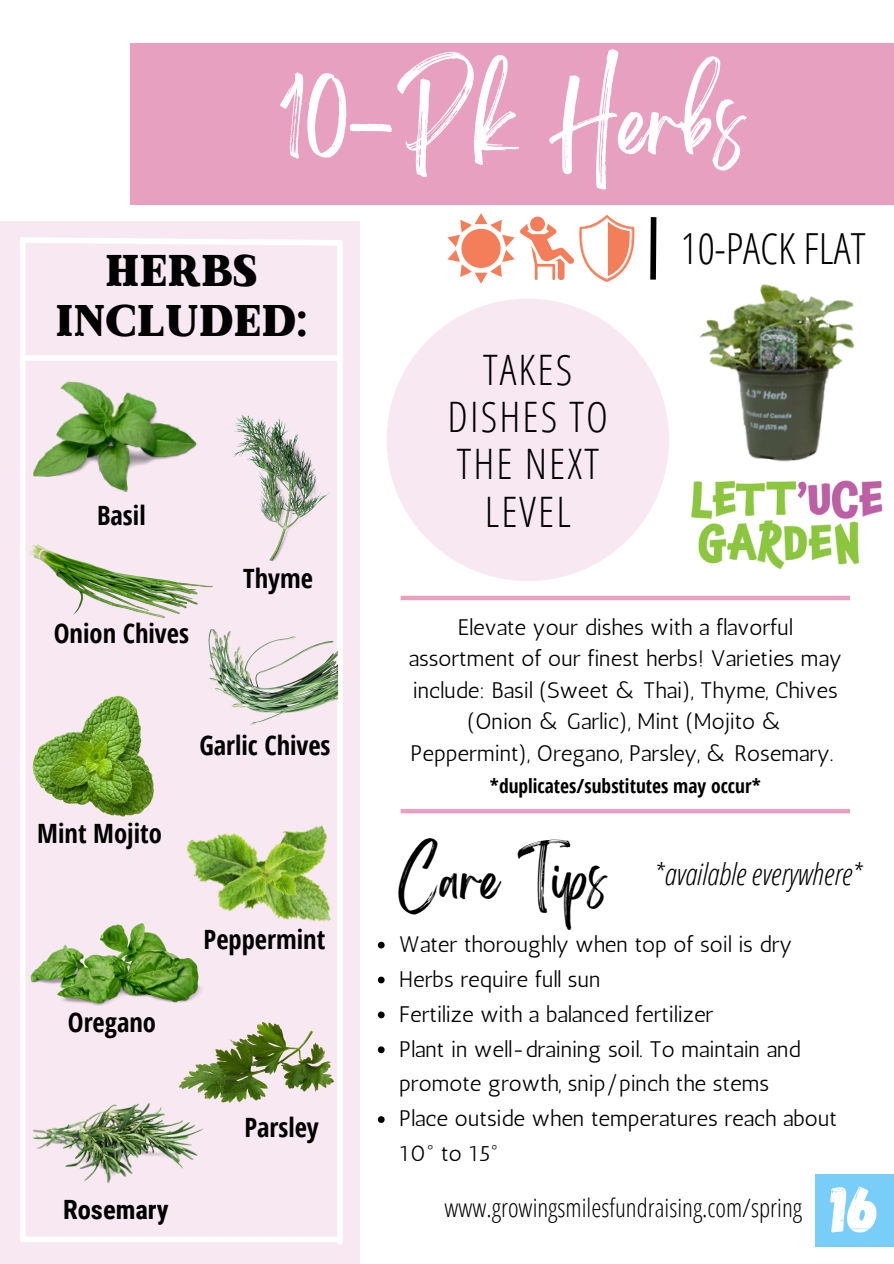
<style>
.page{position:relative;width:894px;height:1264px;background:#fff}
.page>*{position:absolute;margin:0;border:0;box-sizing:border-box;transform-origin:0 0}
.t1{font:78px "Brightwall";color:#fff}
.t2{font:65.4px "Gagalin";color:#fff}
.t3{font:47.4px "Brightwall";color:#000}
.t4{font:44.4px "Made Winter Solid";color:#000}
.t5{font:44.25px "Made Winter Solid";color:#000}
.t6{font:300 42.9px "Open Sans Condensed";color:#000}
.t7{font:300 42px/47.2px "Open Sans Condensed";letter-spacing:.05em;color:#000;text-align:center}
.t8{font:italic 300 30px "Open Sans Condensed";color:#000}
.t9{font:700 26.55px "Open Sans Condensed";color:#000}
.t10{font:700 26.55px "Roboto Condensed";color:#000}
.t11{font:300 25.5px "Open Sans Condensed";color:#000}
.t12{font:22.5px/31.5px "Antic";color:#000}
.t13{font:700 19.5px "Open Sans Condensed";color:#000}
</style>
<div class="page">
<div style="left:130px;top:43px;width:763px;height:162px;background:#e7a0c0"></div>
<div style="left:0;top:221px;width:359px;height:1042px;background:#f8e8f2"></div>
<svg style="left:20px;top:237px;width:323px;height:11px"></svg>
<div style="left:20px;top:240px;width:5px;height:999px;background:#fff"></div>
<div style="left:337px;top:243px;width:5px;height:999px;background:#fff"></div>
<div style="left:24px;top:1236px;width:314px;height:6px;background:#fff"></div>
<img style="left:33px;top:381px;width:165px;height:111px">
<img style="left:233px;top:415px;width:97px;height:146px">
<img style="left:30px;top:544px;width:183px;height:74px">
<img style="left:208px;top:629px;width:129px;height:96px">
<img style="left:32px;top:695px;width:122px;height:122px">
<img style="left:30px;top:923px;width:172px;height:83px">
<img style="left:179px;top:1022px;width:154px;height:80px">
<img style="left:32px;top:1102px;width:171px;height:81px">
<div style="left:23px;top:355px;width:317px;height:6px;background:#fff"></div>
<img style="left:179px;top:785px;width:181px;height:180px">
<div style="left:815px;top:1174px;width:78px;height:72px;background:#78cef8"></div>
<svg style="left:650px;top:217px;width:7px;height:63px"></svg>
<svg style="left:447px;top:213px;width:67px;height:71px"></svg>
<svg style="left:520px;top:215px;width:114px;height:67px"></svg>
<svg style="left:387px;top:299px;width:282px;height:282px;fill:#f8e8f2"></svg>
<hr style="left:400px;top:809px;width:449px;height:4px;background:#e7a0c0">
<div style="left:400px;top:595px;width:449px;height:5px;background:#e7a0c0"></div>
<svg style="left:378px;top:941px;width:6px;height:7px"></svg>
<svg style="left:378px;top:976px;width:6px;height:7px"></svg>
<svg style="left:378px;top:1011px;width:6px;height:7px"></svg>
<svg style="left:378px;top:1046px;width:6px;height:7px"></svg>
<svg style="left:378px;top:1116px;width:6px;height:6px"></svg>
<img style="left:691px;top:480px;width:192px;height:90px">
<img style="left:699px;top:284px;width:156px;height:178px">
<h1 class="t1" style="left:279px;top:95px;width:467px">10-Pk Herbs</h1>
<p class="t4" style="left:105px;top:244px;width:154px">HERBS</p>
<p class="t5" style="left:55px;top:294px;width:253px">INCLUDED:</p>
<p class="t9" style="left:97px;top:496px;width:50px">Basil</p>
<h3 class="t9" style="left:54px;top:615px;width:137px">Onion Chives</h3>
<p class="t9" style="left:243px;top:559px;width:71px">Thyme</p>
<p class="t9" style="left:37px;top:815px;width:126px">Mint Mojito</p>
<h6 class="t9" style="left:68px;top:1004px;width:90px">Oregano</h6>
<p class="t9" style="left:199px;top:726px;width:133px">Garlic Chives</p>
<p class="t9" style="left:203px;top:920px;width:123px">Peppermint</p>
<p class="t9" style="left:244px;top:1108px;width:76px">Parsley</p>
<h6 class="t7" style="left:447px;top:345px;width:162px">TAKES<br>DISHES TO<br>THE NEXT<br>LEVEL</h6>
<p class="t6" style="left:680px;top:218px;width:186px">10-PACK FLAT</p>
<h6 class="t12" style="left:408px;top:611px;width:434px;text-align:center">Elevate your dishes with a flavorful assortment of our finest herbs! Varieties may include: Basil (Sweet &amp; Thai), Thyme, Chives (Onion &amp; Garlic), Mint (Mojito &amp; Peppermint), Oregano, Parsley, &amp; Rosemary.</h6>
<p class="t13" style="left:490px;top:771px;width:272px">*duplicates/substitutes may occur*</p>
<p class="t3" style="left:398px;top:862px;width:209px">Care Tips</p>
<p class="t8" style="left:654px;top:852px;width:209px">*available everywhere*</p>
<h6 class="t12" style="left:399px;top:928px;width:394px">Water thoroughly when top of soil is dry</h6>
<p class="t12" style="left:399px;top:963px;width:203px">Herbs require full sun</p>
<p class="t12" style="left:399px;top:998px;width:315px">Fertilize with a balanced fertilizer</p>
<h6 class="t12" style="left:399px;top:1031px;width:403px;line-height:34.8px">Plant in well-draining soil. To maintain and promote growth, snip/pinch the stems</h6>
<h6 class="t12" style="left:399px;top:1101px;width:439px;line-height:34.8px">Place outside when temperatures reach about<br>10° to 15°</h6>
<h6 class="t10" style="left:63px;top:1194px;width:107px">Rosemary</h6>
<p class="t11" style="left:444px;top:1189px;width:359px">www.growingsmilesfundraising.com/spring</p>
<h6 class="t2" style="left:830px;top:1166px;width:51px">16</h6>
</div>
